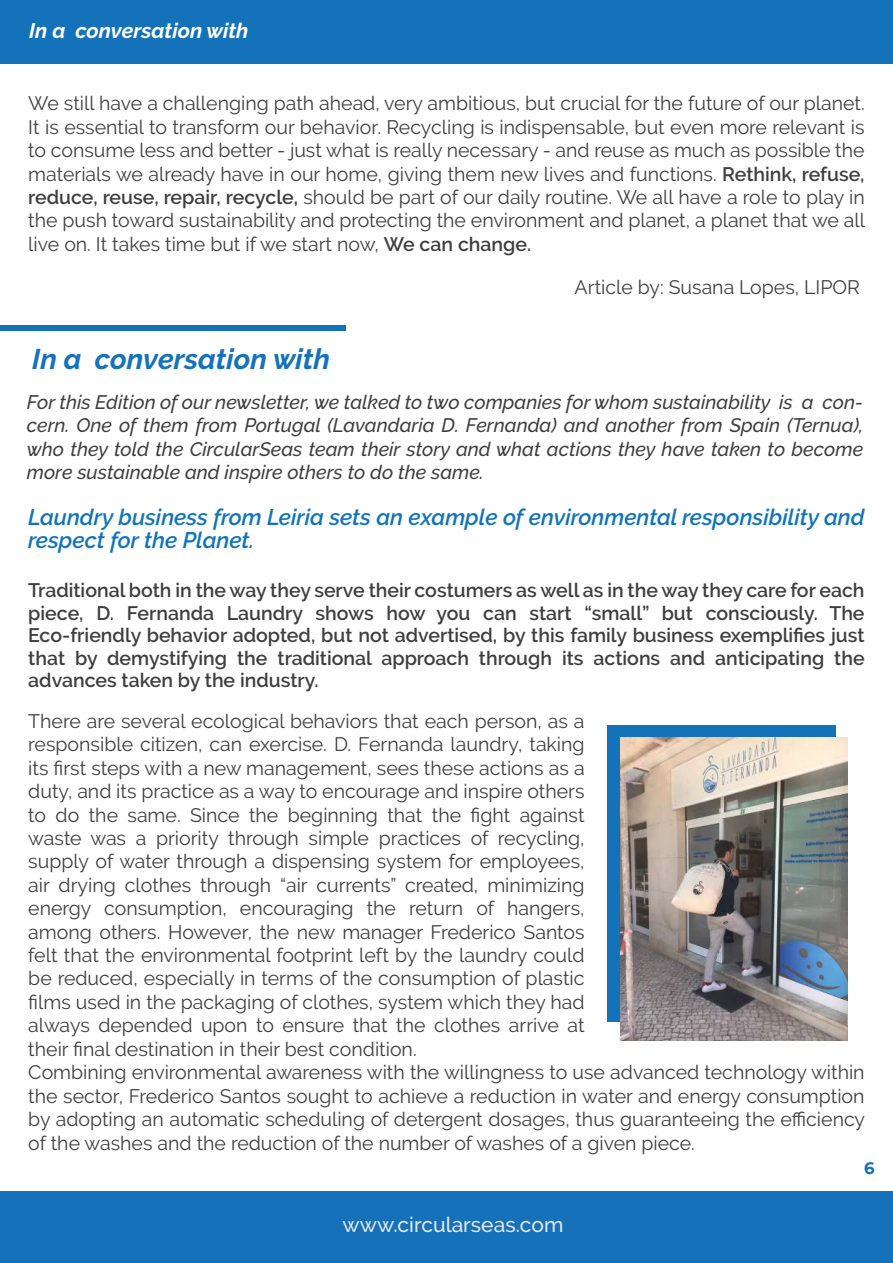
<style>
.page{position:relative;width:893px;height:1263px;background:#fff}
.page>*{position:absolute;margin:0;border:0;box-sizing:border-box;transform-origin:0 0}
.t1{font:italic 700 28.5px "Raleway";color:#1672ba}
.t2{font:italic 600 22.5px/22.5px "Raleway";color:#1074bc}
.t3{font:500 21px "Raleway";color:#e6e7e9}
.t4{font:italic 700 21px "Raleway";color:#fff}
.t5{font:19.5px/23.4px "Raleway";color:#3e3e3f;text-align:justify}
.t6{font:600 19.5px/22.5px "Raleway";color:#3e3e3f;text-align:justify}
.t7{font:italic 500 19.5px/23.4px "Raleway";color:#3e3e3f;text-align:justify}
.t8{font:700 16.5px "Montserrat";color:#1672ba}
.s1{font-weight:600}
</style>
<div class="page">
<div style="left:0;top:325px;width:346px;height:5px;background:#1472ba"></div>
<div style="left:0;top:1191px;width:893px;height:72px;background:#1571b9"></div>
<div style="left:1px;top:0;width:892px;height:63px;background:#1472ba"></div>
<div style="left:607px;top:725px;width:228px;height:297px;background:#1472ba"></div>
<img style="left:620px;top:738px;width:227px;height:302px">
<p class="t4" style="left:29px;top:19px;width:221px">In a conversation with</p>
<p class="t5" style="left:28px;top:92px;width:838px">We still have a challenging path ahead, very ambitious, but crucial for the future of our planet.<br>It is essential to transform our behavior. Recycling is indispensable, but even more relevant is to consume less and better - just what is really necessary - and reuse as much as possible the materials we already have in our home, giving them new lives and functions. <span class="s1">Rethink, refuse, reduce, reuse, repair, recycle,</span> should be part of our daily routine. We all have a role to play in the push toward sustainability and protecting the environment and planet, a planet that we all live on. It takes time but if we start now, <span class="s1">We can change.</span></p>
<h1 class="t1" style="left:32px;top:343px;width:299px">In a conversation with</h1>
<p class="t5" style="left:575px;top:276px;width:287px">Article by: Susana Lopes, LIPOR</p>
<p class="t7" style="left:27px;top:390px;width:838px">For this Edition of our newsletter, we talked to two companies for whom sustainability is a con&shy;cern. One of them from Portugal (Lavandaria D. Fernanda) and another from Spain (Ternua), who they told the CircularSeas team their story and what actions they have taken to become more sustainable and inspire others to do the same.</p>
<p class="t2" style="left:28px;top:506px;width:838px">Laundry business from Leiria sets an example of environmental responsibility and respect for the Planet.</p>
<p class="t6" style="left:28px;top:579px;width:838px">Traditional both in the way they serve their costumers as well as in the way they care for each piece, D. Fernanda Laundry shows how you can start “small” but consciously. The Eco-friendly behavior adopted, but not advertised, by this family business exemplifies just that by demystifying the traditional approach through its actions and anticipating the advances taken by the industry.</p>
<p class="t5" style="left:28px;top:709px;width:838px;text-align:left">There are several ecological behaviors that each person, as a<br>responsible citizen, can exercise. D. Fernanda laundry, taking<br>its first steps with a new management, sees these actions as a<br>duty, and its practice as a way to encourage and inspire others<br>to do the same. Since the beginning that the fight against<br>waste was a priority through simple practices of recycling,<br>supply of water through a dispensing system for employees,<br>air drying clothes through “air currents” created, minimizing<br>energy consumption, encouraging the return of hangers,<br>among others. However, the new manager Frederico Santos<br>felt that the environmental footprint left by the laundry could<br>be reduced, especially in terms of the consumption of plastic<br>films used in the packaging of clothes, system which they had<br>always depended upon to ensure that the clothes arrive at<br>their final destination in their best condition.<br>Combining environmental awareness with the willingness to use advanced technology within the sector, Frederico Santos sought to achieve a reduction in water and energy consumption by adopting an automatic scheduling of detergent dosages, thus guaranteeing the efficiency of the washes and the reduction of the number of washes of a given piece.</p>
<p class="t3" style="left:342px;top:1212px;width:222px">www.circularseas.com</p>
<p class="t8" style="left:864px;top:1156px;width:12px">6</p>
</div>
